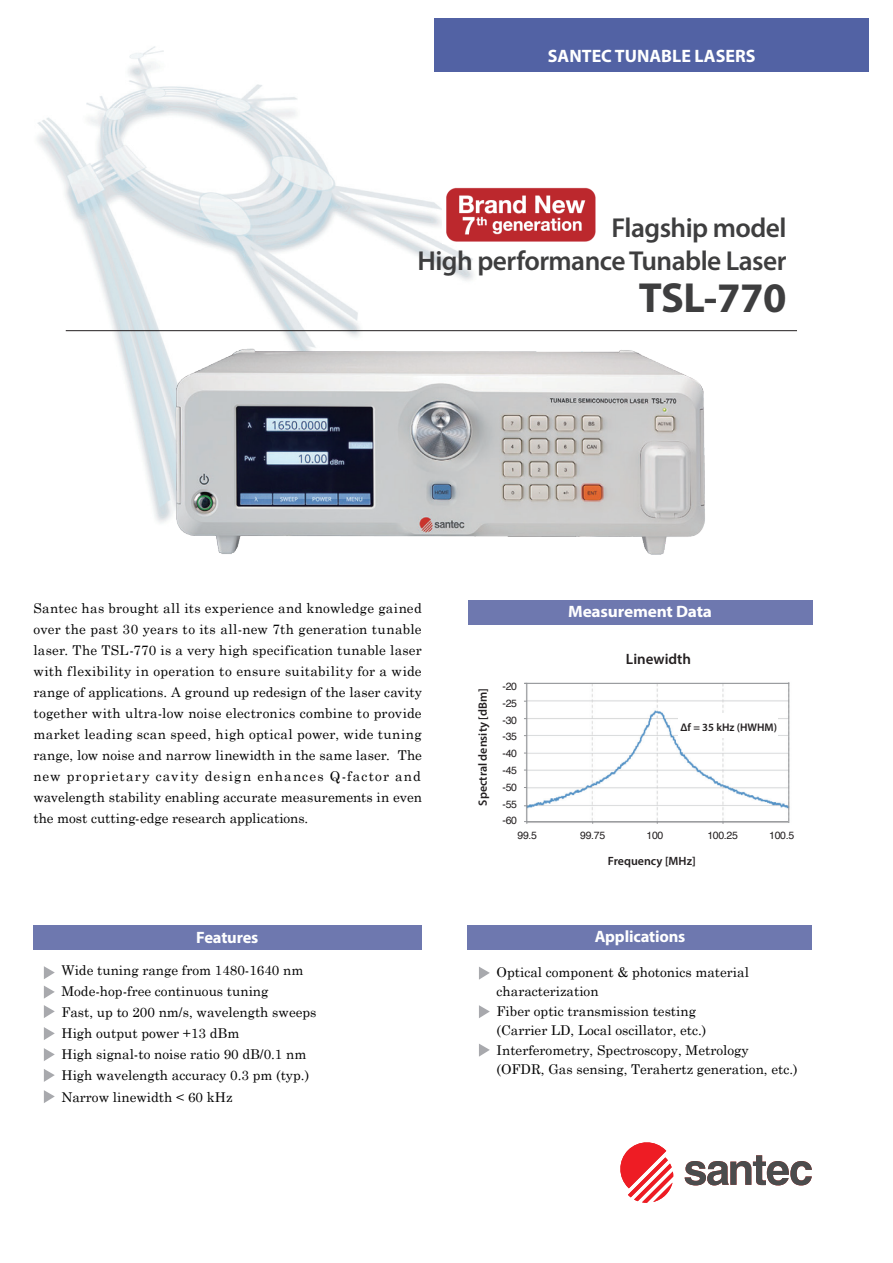
<style>
.page{position:relative;width:893px;height:1263px;background:#fff}
.page>*{position:absolute;margin:0;border:0;box-sizing:border-box;transform-origin:0 0}
.t1{font:700 42.3px "Myriad Pro";letter-spacing:-.01em;color:#3e3e3f}
.t2{font:600 27.45px/33px "Myriad Pro";letter-spacing:-.02em;color:#3e3e3f;text-align:right}
.t3{font:700 18px "Myriad Pro";color:#fff}
.t4{font:700 16.5px "Myriad Pro";letter-spacing:-.01em;color:#fff}
.t5{font:700 16.5px "Myriad Pro";letter-spacing:-.01em;color:#fff;scale:1.05 1}
.t6{font:600 15px "Myriad Pro";color:#231f20}
.t7{font:13.5px/21px "Century Schoolbook";color:#030303}
.t8{font:600 12px "Myriad Pro";color:#231f20}
.t9{font:600 11.1px "Myriad Pro";color:#231f20}
.t10{font:10.5px/16.8px "Helvetica";letter-spacing:-.03em;color:#231f20;text-align:justify}
</style>
<div class="page">
<div style="left:468px;top:600px;width:344px;height:25px;background:#6e78af"></div>
<img style="left:524px;top:682px;width:266px;height:142px">
<hr style="left:526px;top:683px;width:1px;height:141px;background:#939598">
<hr style="left:788px;top:682px;width:1px;height:141px;background:#939598">
<div style="left:679px;top:714px;width:99px;height:24px;background:#fff"></div>
<hr style="left:524px;top:821px;width:264px;height:1px;background:#939598">
<hr style="left:524px;top:683px;width:265px;height:1px;background:#939598">
<img style="left:46px;top:46px;width:428px;height:375px">
<hr style="left:66px;top:330px;width:731px;height:1px;background:#231f20">
<img style="left:37px;top:120px;width:41px;height:301px">
<img style="left:37px;top:126px;width:36px;height:295px">
<img style="left:136px;top:307px;width:597px;height:248px">
<img style="left:443px;top:187px;width:153px;height:57px">
<div style="left:434px;top:19px;width:435px;height:53px;background:#5262a4"></div>
<svg style="left:685px;top:1155px;width:127px;height:30px"></svg>
<svg style="left:620px;top:1142px;width:53px;height:61px"></svg>
<svg style="left:479px;top:967px;width:11px;height:13px"></svg>
<svg style="left:479px;top:1005px;width:11px;height:13px"></svg>
<svg style="left:479px;top:1044px;width:11px;height:13px"></svg>
<div style="left:33px;top:925px;width:389px;height:25px;background:#6e78af"></div>
<svg style="left:44px;top:966px;width:11px;height:13px"></svg>
<svg style="left:44px;top:986px;width:11px;height:13px"></svg>
<svg style="left:44px;top:1005px;width:11px;height:13px"></svg>
<svg style="left:44px;top:1048px;width:11px;height:13px"></svg>
<svg style="left:44px;top:1069px;width:11px;height:13px"></svg>
<svg style="left:44px;top:1090px;width:11px;height:13px"></svg>
<svg style="left:44px;top:1027px;width:11px;height:13px"></svg>
<div style="left:468px;top:925px;width:344px;height:25px;background:#6e78af"></div>
<h3 class="t3" style="left:544px;top:43px;width:66px">SANTEC</h3>
<h3 class="t3" style="left:698px;top:43px;width:62px">LASERS</h3>
<h3 class="t3" style="left:548px;top:44px;width:209px">SANTEC TUNABLE LASERS</h3>
<h2 class="t2" style="left:417px;top:211px;width:371px">Flagship model<br>High performance Tunable Laser</h2>
<h1 class="t1" style="left:639px;top:270px;width:149px">TSL-770</h1>
<p class="t7" style="left:33px;top:597px;width:390px;text-align:justify">Santec has brought all its experience and knowledge gained over the past 30 years to its all-new 7th generation tunable laser. The TSL-770 is a very high specification tunable laser with flexibility in operation to ensure suitability for a wide range of applications. A ground up redesign of the laser cavity together with ultra-low noise electronics combine to provide market leading scan speed, high optical power, wide tuning range, low noise and narrow linewidth in the same laser. The new proprietary cavity design enhances Q-factor and wavelength stability enabling accurate measurements in even the most cutting-edge research applications.</p>
<p class="t4" style="left:196px;top:926px;width:64px">Features</p>
<p class="t7" style="left:61px;top:960px;width:257px">Wide tuning range from 1480-1640 nm Mode-hop-free continuous tuning<br>Fast, up to 200 nm/s, wavelength sweeps High output power +13 dBm<br>High signal-to noise ratio 90 dB/0.1 nm High wavelength accuracy 0.3 pm (typ.)<br>Narrow linewidth &lt; 60 kHz</p>
<p class="t5" style="left:568px;top:601px;width:139px">Measurement Data</p>
<p class="t8" style="left:475px;top:806px;width:119px;rotate:-90deg">Spectral density [dBm]</p>
<p class="t10" style="left:503px;top:678px;width:16px">-20 -25 -30 -35 -40 -45 -50 -55 -60</p>
<p class="t6" style="left:626px;top:649px;width:67px">Linewidth</p>
<p class="t9" style="left:680px;top:720px;width:98px">Δf = 35 kHz (HWHM)</p>
<p class="t10" style="left:517px;top:827px;width:21px">99.5</p>
<p class="t10" style="left:580px;top:827px;width:27px">99.75</p>
<p class="t10" style="left:646px;top:827px;width:18px">100</p>
<p class="t10" style="left:707px;top:827px;width:32px">100.25</p>
<p class="t10" style="left:769px;top:827px;width:27px">100.5</p>
<p class="t8" style="left:608px;top:854px;width:89px">Frequency [MHz]</p>
<p class="t4" style="left:595px;top:926px;width:92px">Applications</p>
<p class="t7" style="left:497px;top:962px;width:303px;line-height:19.5px">Optical component &amp; photonics material characterization<br>Fiber optic transmission testing<br>(Carrier LD, Local oscillator, etc.)<br>Interferometry, Spectroscopy, Metrology (OFDR, Gas sensing, Terahertz generation, etc.)</p>
</div>
